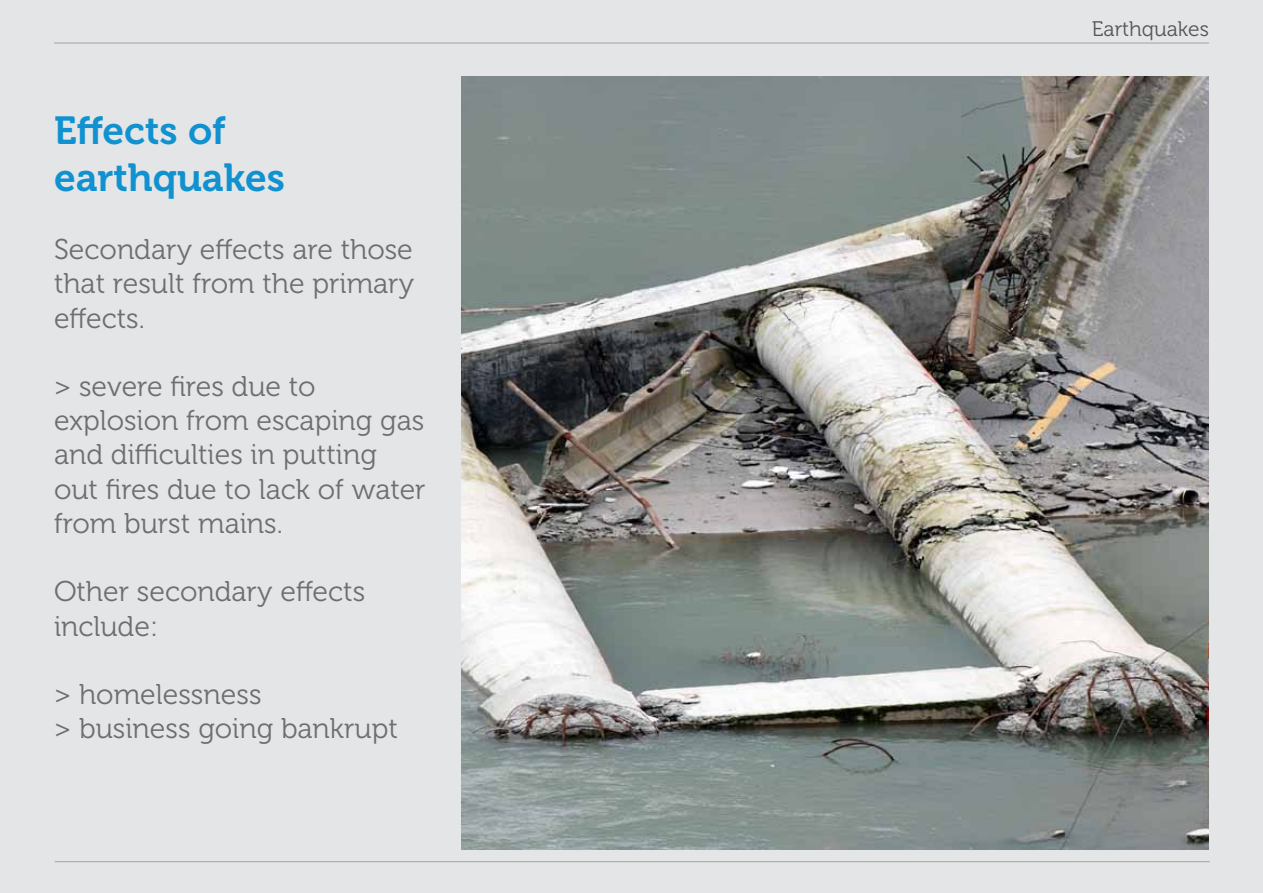
<style>
.page{position:relative;width:1263px;height:893px;background:#e4e5e6}
.page>*{position:absolute;margin:0;border:0;box-sizing:border-box;transform-origin:0 0}
.t1{font:39px/46.8px "Museo 700";color:#1091d0}
.t2{font:28.5px/34.2px "Museo 300";color:#6d6e71}
.t3{font:21px "Museo 300";color:#565658}
</style>
<div class="page">
<hr style="left:54px;top:42px;width:1155px;height:2px;background:#a9a9a9">
<hr style="left:55px;top:861px;width:1155px;height:1px;background:#a9a9a9">
<img style="left:461px;top:77px;width:748px;height:773px">
<h1 class="t1" style="left:54px;top:108px;width:232px">Effects of earthquakes</h1>
<p class="t2" style="left:54px;top:233px;width:362px;text-align:justify">Secondary effects are those that result from the primary effects.</p>
<p class="t2" style="left:54px;top:370px;width:373px">&gt; severe fires due to explosion from escaping gas and difficulties in putting out fires due to lack of water from burst mains.</p>
<p class="t2" style="left:54px;top:575px;width:313px">Other secondary effects include:</p>
<p class="t2" style="left:54px;top:678px;width:346px">&gt; homelessness<br>&gt; business going bankrupt</p>
<p class="t3" style="left:1092px;top:17px;width:119px">Earthquakes</p>
</div>
